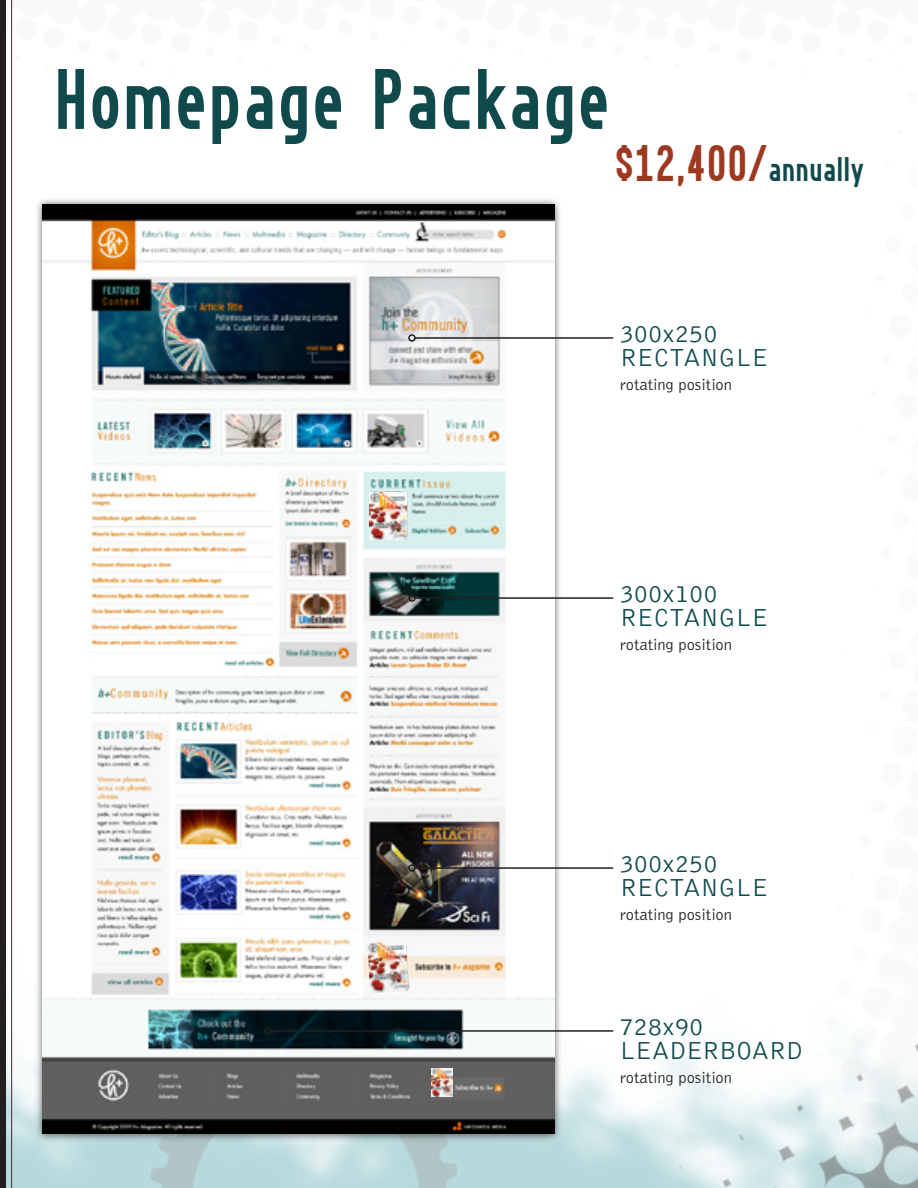
<style>
.page{position:relative;width:918px;height:1188px;background:#fff}
.page>*{position:absolute;margin:0;border:0;box-sizing:border-box;transform-origin:0 0}
.t1{font:75px "Go Long";color:#104a4d}
.t2{font:45px "Go Long";color:#9e3921}
.t3{font:300 25.5px/24px "Bell Gothic";color:#104a4d}
.text{font:300 16.5px "Bell Gothic";color:#231f20}
.s1{font-size:30px;color:#104a4d}
</style>
<div class="page">
<img style="left:0;top:0;width:918px;height:1188px">
<div style="left:34px;top:196px;width:534px;height:952px;background:#231f20;opacity:.75"></div>
<img style="left:42px;top:204px;width:512px;height:930px">
<div style="left:445px;top:601px;width:49px;height:9px;background:#013737"></div>
<img style="left:370px;top:492px;width:36px;height:48px">
<img style="left:367px;top:941px;width:41px;height:52px">
<img style="left:431px;top:1069px;width:22px;height:27px">
<hr style="left:415px;top:337px;width:198px;height:2px;background:#231f20">
<div style="left:408px;top:334px;width:8px;height:8px;border:2px solid #231f20;border-radius:50%"></div>
<hr style="left:415px;top:867px;width:198px;height:2px;background:#231f20">
<div style="left:408px;top:864px;width:8px;height:8px;border:2px solid #231f20;border-radius:50%"></div>
<hr style="left:271px;top:1030px;width:342px;height:2px;background:#231f20">
<div style="left:264px;top:1027px;width:8px;height:8px;border:2px solid #231f20;border-radius:50%"></div>
<hr style="left:415px;top:597px;width:198px;height:2px;background:#231f20">
<div style="left:408px;top:594px;width:8px;height:8px;border:2px solid #231f20;border-radius:50%"></div>
<p class="t1" style="left:54px;top:69px;width:558px">Homepage Package</p>
<p class="t2" style="left:614px;top:146px;width:252px">$12,400/<span class="s1">annually</span></p>
<p class="t3" style="left:620px;top:322px;width:116px">300x250<br>RECTANGLE</p>
<p class="text" style="left:620px;top:376px;width:114px">rotating position</p>
<p class="t3" style="left:620px;top:582px;width:116px">300x100<br>RECTANGLE</p>
<p class="text" style="left:620px;top:636px;width:114px">rotating position</p>
<p class="t3" style="left:620px;top:852px;width:116px">300x250<br>RECTANGLE</p>
<p class="text" style="left:620px;top:906px;width:114px">rotating position</p>
<p class="t3" style="left:620px;top:1015px;width:85px">728x90</p>
<p class="t3" style="left:620px;top:1039px;width:17px">LEADE</p>
<p class="t3" style="left:702px;top:1039px;width:97px">RBOARD</p>
<p class="text" style="left:620px;top:1069px;width:114px">rotating position</p>
</div>
